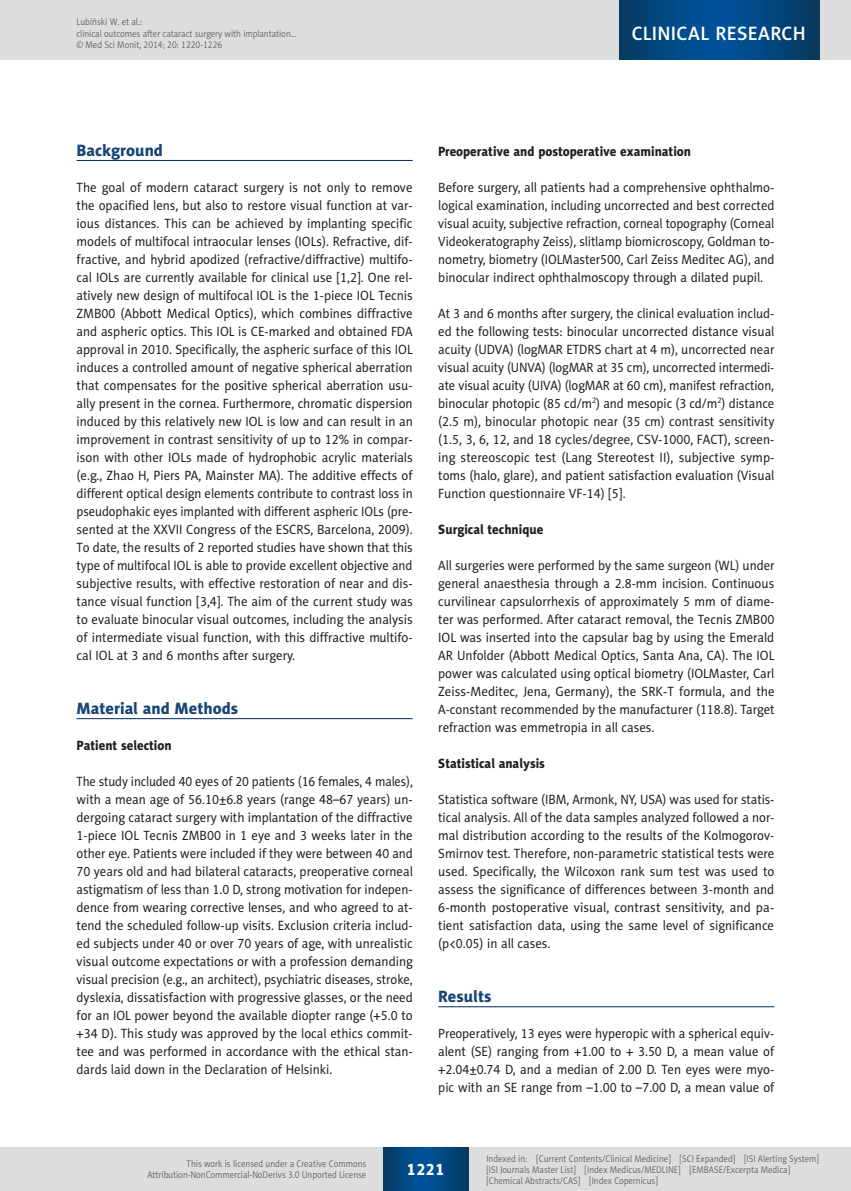
<style>
.page{position:relative;width:851px;height:1191px;background:#fff}
.page>*{position:absolute;margin:0;border:0;box-sizing:border-box;transform-origin:0 0}
.t1{font:19.5px "Naomi Sans EFN Medium";letter-spacing:.015em;color:#fff}
.MSM_Headline_1{font:16.5px "Naomi Sans EFN Heavy";color:#1a4574}
.t2{font:16.5px "Naomi Sans EFN Heavy";color:#fff}
.MSM_Body{font:13.5px/18px "Naomi Sans EFN";color:#231f20;text-align:justify;scale:.95 1}
.MSM_Body-2{font:13.5px/18px "Naomi Sans EFN";color:#231f20;text-align:justify;scale:.94 1}
.MSM_Body-3{font:13.5px/18px "Naomi Sans EFN";color:#231f20;text-align:justify;scale:.93 1}
.MSM_Headline_2{font:13.5px "Naomi Sans EFN Heavy";color:#231f20;scale:.95 1}
.MSM_pagina_zywa{font:9.75px/11.2px "Naomi Sans EFN Light";color:#57585a;scale:.9 1}
.MSM_pagina_sygnatura{font:9.75px "Naomi Sans EFN Light";color:#57585a;scale:.9 1}
</style>
<div class="page">
<hr style="left:77px;top:160px;width:335px;height:1px;background:#00295c">
<hr style="left:77px;top:718px;width:335px;height:1px;background:#00295c">
<hr style="left:438px;top:1006px;width:336px;height:1px;background:#00295c">
<div style="left:0;top:1148px;width:850px;height:43px;background:#dcdddf"></div>
<svg style="left:383px;top:1147px;width:85px;height:43px;background:#02477e"></svg>
<div style="left:0;top:0;width:850px;height:60px;background:#dcdddf"></div>
<svg style="left:619px;top:0;width:200px;height:60px;background:#02477e"></svg>
<p class="MSM_pagina_zywa" style="left:77px;top:16px;width:246px">Lubiński W. et al.:<br>clinical outcomes after cataract surgery with implantation…</p>
<p class="MSM_pagina_sygnatura" style="left:77px;top:39px;width:163px">© Med Sci Monit, 2014; 20: 1220-1226</p>
<h1 class="t1" style="left:631px;top:22px;width:175px">CLINICAL RESEARCH</h1>
<p class="MSM_Headline_1" style="left:77px;top:140px;width:88px">Background</p>
<p class="MSM_Body" style="left:77px;top:178px;width:355px">The goal of modern cataract surgery is not only to remove the opacified lens, but also to restore visual function at var&shy;ious distances. This can be achieved by implanting specific models of multifocal intraocular lenses (IOLs). Refractive, dif&shy;fractive, and hybrid apodized (refractive/diffractive) multifo&shy;cal IOLs are currently available for clinical use [1,2]. One rel&shy;atively new design of multifocal IOL is the 1-piece IOL Tecnis ZMB00 (Abbott Medical Optics), which combines diffractive and aspheric optics. This IOL is CE-marked and obtained FDA approval in 2010. Specifically, the aspheric surface of this IOL induces a controlled amount of negative spherical aberration that compensates for the positive spherical aberration usu&shy;ally present in the cornea. Furthermore, chromatic dispersion induced by this relatively new IOL is low and can result in an improvement in contrast sensitivity of up to 12% in compar&shy;ison with other IOLs made of hydrophobic acrylic materials (e.g., Zhao H, Piers PA, Mainster MA). The additive effects of different optical design elements contribute to contrast loss in pseudophakic eyes implanted with different aspheric IOLs (pre&shy;sented at the XXVII Congress of the ESCRS, Barcelona, 2009).<br>To date, the results of 2 reported studies have shown that this type of multifocal IOL is able to provide excellent objective and subjective results, with effective restoration of near and dis&shy;tance visual function [3,4]. The aim of the current study was to evaluate binocular visual outcomes, including the analysis of intermediate visual function, with this diffractive multifo&shy;cal IOL at 3 and 6 months after surgery.</p>
<p class="MSM_Headline_1" style="left:77px;top:698px;width:163px">Material and Methods</p>
<p class="MSM_Headline_2" style="left:77px;top:737px;width:102px">Patient selection</p>
<p class="MSM_Body-3" style="left:77px;top:772px;width:363px">The study included 40 eyes of 20 patients (16 females, 4 males), with a mean age of 56.10±6.8 years (range 48–67 years) un&shy;dergoing cataract surgery with implantation of the diffractive 1-piece IOL Tecnis ZMB00 in 1 eye and 3 weeks later in the other eye. Patients were included if they were between 40 and 70 years old and had bilateral cataracts, preoperative corneal astigmatism of less than 1.0 D, strong motivation for indepen&shy;dence from wearing corrective lenses, and who agreed to at&shy;tend the scheduled follow-up visits. Exclusion criteria includ&shy;ed subjects under 40 or over 70 years of age, with unrealistic visual outcome expectations or with a profession demanding visual precision (e.g., an architect), psychiatric diseases, stroke, dyslexia, dissatisfaction with progressive glasses, or the need for an IOL power beyond the available diopter range (+5.0 to +34 D). This study was approved by the local ethics commit&shy;tee and was performed in accordance with the ethical stan&shy;dards laid down in the Declaration of Helsinki.</p>
<p class="MSM_Headline_2" style="left:438px;top:143px;width:267px">Preoperative and postoperative examination</p>
<p class="MSM_Body" style="left:438px;top:178px;width:355px">Before surgery, all patients had a comprehensive ophthalmo&shy;logical examination, including uncorrected and best corrected visual acuity, subjective refraction, corneal topography (Corneal Videokeratography Zeiss), slitlamp biomicroscopy, Goldman to&shy;nometry, biometry (IOLMaster500, Carl Zeiss Meditec AG), and binocular indirect ophthalmoscopy through a dilated pupil.</p>
<p class="MSM_Body-2" style="left:438px;top:304px;width:359px">At 3 and 6 months after surgery, the clinical evaluation includ&shy;ed the following tests: binocular uncorrected distance visual acuity (UDVA) (logMAR ETDRS chart at 4 m), uncorrected near visual acuity (UNVA) (logMAR at 35 cm), uncorrected intermedi&shy;ate visual acuity (UIVA) (logMAR at 60 cm), manifest refraction, binocular photopic (85 cd/m<sup>2</sup>) and mesopic (3 cd/m<sup>2</sup>) distance (2.5 m), binocular photopic near (35 cm) contrast sensitivity (1.5, 3, 6, 12, and 18 cycles/degree, CSV-1000, FACT), screen&shy;ing stereoscopic test (Lang Stereotest II), subjective symp&shy;toms (halo, glare), and patient satisfaction evaluation (Visual Function questionnaire VF-14) [5].</p>
<p class="MSM_Headline_2" style="left:438px;top:521px;width:112px">Surgical technique</p>
<p class="MSM_Body-2" style="left:438px;top:556px;width:359px">All surgeries were performed by the same surgeon (WL) under general anaesthesia through a 2.8-mm incision. Continuous curvilinear capsulorrhexis of approximately 5 mm of diame&shy;ter was performed. After cataract removal, the Tecnis ZMB00<br>IOL was inserted into the capsular bag by using the Emerald AR Unfolder (Abbott Medical Optics, Santa Ana, CA). The IOL power was calculated using optical biometry (IOLMaster, Carl Zeiss-Meditec, Jena, Germany), the SRK-T formula, and the A-constant recommended by the manufacturer (118.8). Target refraction was emmetropia in all cases.</p>
<p class="MSM_Headline_2" style="left:438px;top:755px;width:114px">Statistical analysis</p>
<p class="MSM_Body-2" style="left:438px;top:790px;width:359px">Statistica software (IBM, Armonk, NY, USA) was used for statis&shy;tical analysis. All of the data samples analyzed followed a nor&shy;mal distribution according to the results of the Kolmogorov-Smirnov test. Therefore, non-parametric statistical tests were used. Specifically, the Wilcoxon rank sum test was used to assess the significance of differences between 3-month and 6-month postoperative visual, contrast sensitivity, and pa&shy;tient satisfaction data, using the same level of significance (p&lt;0.05) in all cases.</p>
<p class="MSM_Headline_1" style="left:438px;top:986px;width:55px">Results</p>
<p class="MSM_Body-2" style="left:438px;top:1024px;width:359px">Preoperatively, 13 eyes were hyperopic with a spherical equiv&shy;alent (SE) ranging from +1.00 to + 3.50 D, a mean value of +2.04±0.74 D, and a median of 2.00 D. Ten eyes were myo&shy;pic with an SE range from –1.00 to –7.00 D, a mean value of</p>
<p class="MSM_pagina_zywa" style="left:147px;top:1158px;width:245px;text-align:right">This work is licensed under a Creative Commons<br>Attribution-NonCommercial-NoDerivs 3.0 Unported License</p>
<p class="t2" style="left:406px;top:1159px;width:40px">1221</p>
<p class="MSM_pagina_zywa" style="left:486px;top:1152px;width:371px">Indexed in: [Current Contents/Clinical Medicine] [SCI Expanded] [ISI Alerting System] [ISI Journals Master List] [Index Medicus/MEDLINE] [EMBASE/Excerpta Medica] [Chemical Abstracts/CAS] [Index Copernicus]</p>
</div>
